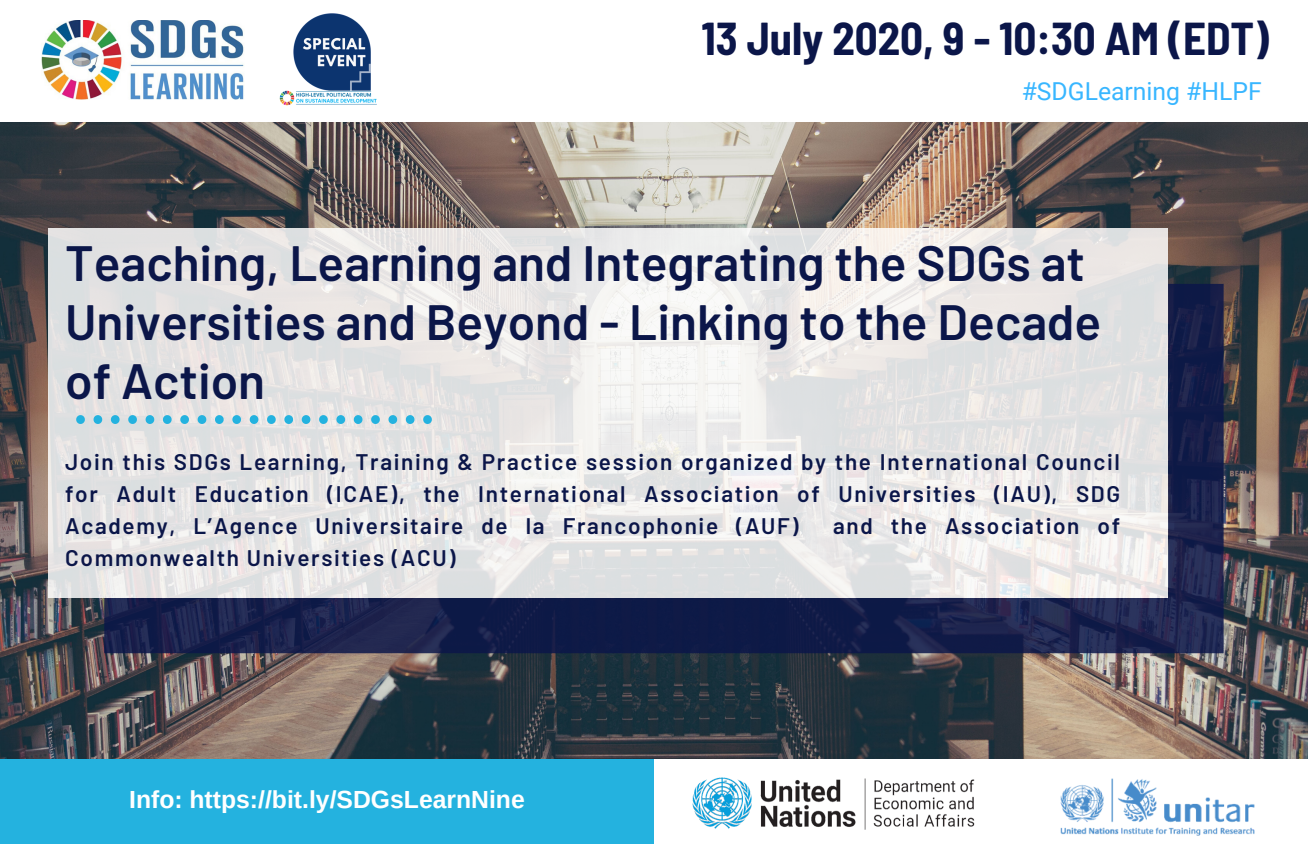
<style>
.page{position:relative;width:1308px;height:844px;background:#fff}
.page>*{position:absolute;margin:0;border:0;box-sizing:border-box;transform-origin:0 0}
.t1{font:600 49.5px/58.9px "Barlow";color:#0b1649}
.t2{font:700 semi-condensed 45px "Barlow";color:#0b1649}
.t3{font:700 24.75px "Arimo";color:#fff}
.t4{font:24.75px "Roboto";color:#38b6ff}
.t5{font:600 22.5px/31.9px "Barlow";letter-spacing:.075em;color:#0b1649;text-align:justify}
</style>
<div class="page">
<img style="left:0;top:123px;width:1308px;height:636px">
<svg style="left:104px;top:284px;width:1119px;height:369px;background:#17204b"></svg>
<svg style="left:49px;top:228px;width:1119px;height:370px;fill:#e8e5e4"></svg>
<svg style="left:76px;top:415px;width:9px;height:9px"></svg>
<svg style="left:94px;top:415px;width:8px;height:9px"></svg>
<svg style="left:111px;top:415px;width:9px;height:9px"></svg>
<svg style="left:128px;top:415px;width:9px;height:9px"></svg>
<svg style="left:146px;top:415px;width:8px;height:9px"></svg>
<svg style="left:163px;top:415px;width:9px;height:9px"></svg>
<svg style="left:180px;top:415px;width:9px;height:9px"></svg>
<svg style="left:198px;top:415px;width:8px;height:9px"></svg>
<svg style="left:215px;top:415px;width:9px;height:9px"></svg>
<svg style="left:232px;top:415px;width:9px;height:9px"></svg>
<svg style="left:250px;top:415px;width:8px;height:9px"></svg>
<svg style="left:267px;top:415px;width:9px;height:9px"></svg>
<svg style="left:284px;top:415px;width:9px;height:9px"></svg>
<svg style="left:302px;top:415px;width:8px;height:9px"></svg>
<svg style="left:319px;top:415px;width:9px;height:9px"></svg>
<svg style="left:336px;top:415px;width:9px;height:9px"></svg>
<svg style="left:354px;top:415px;width:8px;height:9px"></svg>
<svg style="left:371px;top:415px;width:9px;height:9px"></svg>
<svg style="left:388px;top:415px;width:9px;height:9px"></svg>
<svg style="left:406px;top:415px;width:8px;height:9px"></svg>
<svg style="left:423px;top:415px;width:9px;height:9px"></svg>
<img style="left:1026px;top:743px;width:257px;height:16px">
<div style="left:0;top:759px;width:654px;height:85px;background:#24b2df"></div>
<img style="left:42px;top:20px;width:202px;height:80px">
<img style="left:1060px;top:778px;width:195px;height:58px">
<img style="left:279px;top:13px;width:98px;height:93px">
<img style="left:692px;top:777px;width:283px;height:53px">
<h2 class="t2" style="left:701px;top:10px;width:569px">13 July 2020, 9 - 10:30 AM (EDT)</h2>
<p class="t4" style="left:1022px;top:77px;width:241px">#SDGLearning #HLPF</p>
<h1 class="t1" style="left:65px;top:231px;width:1038px">Teaching, Learning and Integrating the SDGs at<br>Universities and Beyond - Linking to the Decade of Action</h1>
<p class="t5" style="left:65px;top:445px;width:1056px">Join this SDGs Learning, Training &amp; Practice session organized by the International Council for Adult Education (ICAE), the International Association of Universities (IAU), SDG Academy, L’Agence Universitaire de la Francophonie (AUF)</p>
<p class="t5" style="left:833px;top:509px;width:289px">and the Association of</p>
<p class="t5" style="left:65px;top:541px;width:392px">Commonwealth Universities (ACU)</p>
<p class="t3" style="left:129px;top:786px;width:397px">Info: https://bit.ly/SDGsLearnNine</p>
</div>
